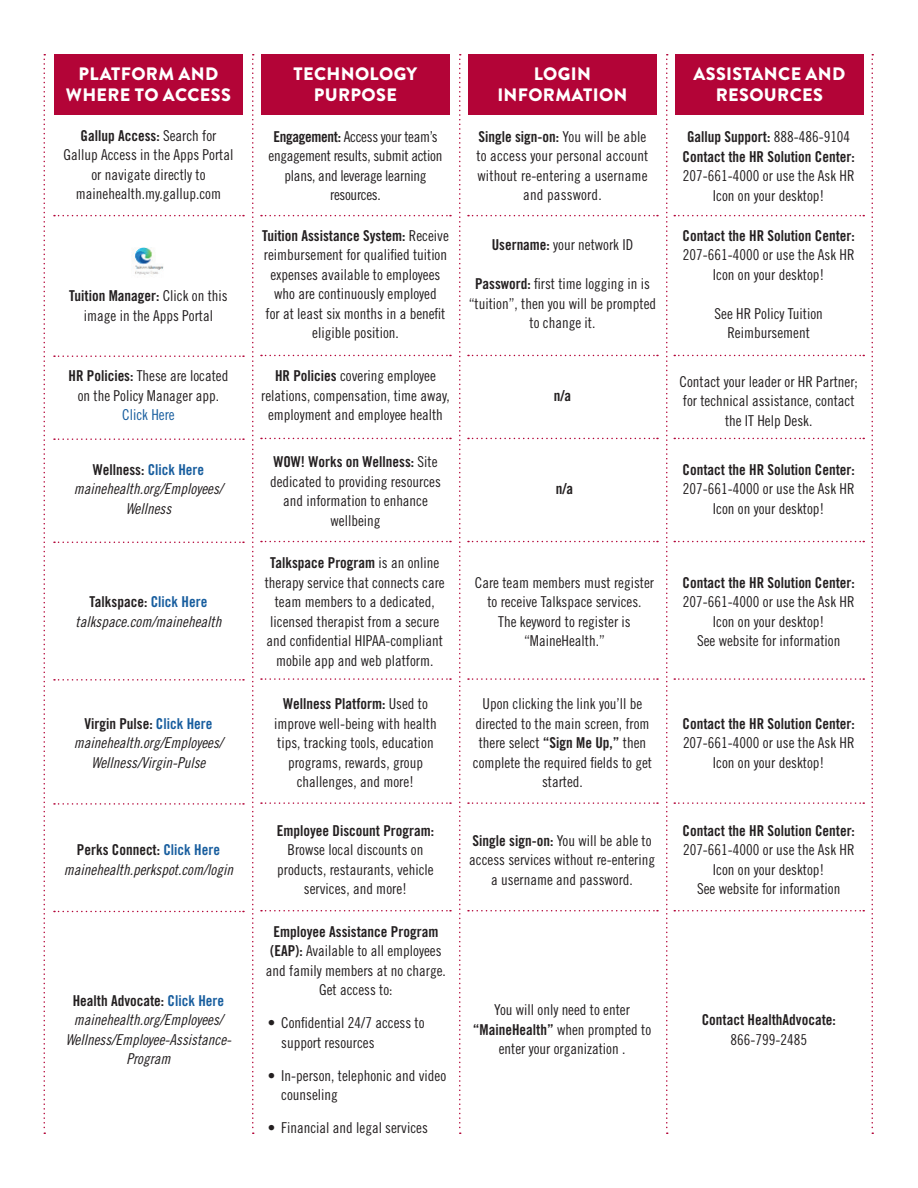
<style>
.page{position:relative;width:918px;height:1188px;background:#fff}
.page>*{position:absolute;margin:0;border:0;box-sizing:border-box;transform-origin:0 0}
.t1{font:900 18px/21.6px "Brandon Grotesque";letter-spacing:.02em;color:#fff;text-align:center}
.t2{font:15px/19.5px "Trade Gothic LT Std Cn 18";color:#231f20;text-align:center}
.t3{font:15px/19.5px "Trade Gothic LT Std Bd Cn 20";color:#231f20;text-align:center}
.t4{font:15px/19.5px "Trade Gothic LT Std Cn 18 Obl";color:#231f20;text-align:center}
.t5{font:15px/19.5px "Trade Gothic LT Std Cn 18";letter-spacing:-.02em;color:#231f20;text-align:center}
.t6{font:15px "Trade Gothic LT Std Cn 18";color:#175d9e}
.s1{font-family:"Trade Gothic LT Std Cn 18"}
.s2{font-family:"Trade Gothic LT Std Bd Cn 20"}
.s3{color:#175d9e}
</style>
<div class="page">
<div style="left:54px;top:54px;width:189px;height:60px;background:#b30437"></div>
<div style="left:261px;top:54px;width:189px;height:60px;background:#b30437"></div>
<div style="left:468px;top:54px;width:189px;height:60px;background:#b30437"></div>
<div style="left:675px;top:54px;width:189px;height:60px;background:#b30437"></div>
<svg style="left:666px;top:54px;width:2px;height:1080px"></svg>
<svg style="left:872px;top:54px;width:1px;height:1080px"></svg>
<svg style="left:459px;top:54px;width:2px;height:1080px"></svg>
<svg style="left:252px;top:54px;width:2px;height:1080px"></svg>
<svg style="left:44px;top:54px;width:1px;height:1080px"></svg>
<img style="left:131px;top:247px;width:33px;height:28px">
<svg style="left:54px;top:215px;width:190px;height:1px"></svg>
<svg style="left:54px;top:355px;width:190px;height:2px"></svg>
<svg style="left:54px;top:438px;width:190px;height:2px"></svg>
<svg style="left:54px;top:542px;width:190px;height:1px"></svg>
<svg style="left:54px;top:679px;width:190px;height:2px"></svg>
<svg style="left:54px;top:803px;width:190px;height:2px"></svg>
<svg style="left:54px;top:911px;width:190px;height:1px"></svg>
<svg style="left:261px;top:215px;width:190px;height:1px"></svg>
<svg style="left:261px;top:355px;width:190px;height:1px"></svg>
<svg style="left:261px;top:438px;width:190px;height:1px"></svg>
<svg style="left:261px;top:541px;width:190px;height:1px"></svg>
<svg style="left:261px;top:678px;width:190px;height:2px"></svg>
<svg style="left:261px;top:802px;width:190px;height:2px"></svg>
<svg style="left:261px;top:910px;width:190px;height:1px"></svg>
<svg style="left:468px;top:215px;width:190px;height:1px"></svg>
<svg style="left:468px;top:355px;width:190px;height:1px"></svg>
<svg style="left:468px;top:438px;width:190px;height:1px"></svg>
<svg style="left:468px;top:541px;width:190px;height:1px"></svg>
<svg style="left:468px;top:678px;width:190px;height:2px"></svg>
<svg style="left:468px;top:802px;width:190px;height:2px"></svg>
<svg style="left:468px;top:910px;width:190px;height:1px"></svg>
<svg style="left:674px;top:215px;width:190px;height:1px"></svg>
<svg style="left:674px;top:355px;width:190px;height:1px"></svg>
<svg style="left:674px;top:438px;width:190px;height:1px"></svg>
<svg style="left:674px;top:541px;width:190px;height:1px"></svg>
<svg style="left:674px;top:678px;width:190px;height:2px"></svg>
<svg style="left:674px;top:802px;width:190px;height:2px"></svg>
<svg style="left:674px;top:910px;width:190px;height:1px"></svg>
<p class="t1" style="left:66px;top:63px;width:166px">PLATFORM AND<br>WHERE TO ACCESS</p>
<p class="t1" style="left:294px;top:63px;width:125px">TECHNOLOGY<br>PURPOSE</p>
<p class="t1" style="left:497px;top:63px;width:132px">LOGIN<br>INFORMATION</p>
<p class="t1" style="left:694px;top:63px;width:153px">ASSISTANCE AND<br>RESOURCES</p>
<p class="t3" style="left:81px;top:126px;width:137px">Gallup Access: <span class="s1">Search for</span></p>
<p class="t2" style="left:64px;top:145px;width:171px">Gallup Access in the Apps Portal or navigate directly to mainehealth.my.gallup.com</p>
<p class="t3" style="left:479px;top:127px;width:169px">Single sign-on: <span class="s1">You will be able</span></p>
<p class="t2" style="left:477px;top:146px;width:173px">to access your personal account without re-entering a username and password.</p>
<p class="t2" style="left:492px;top:235px;width:143px"><span class="s2">Username:</span> your network ID</p>
<p class="t2" style="left:469px;top:274px;width:189px"><span class="s2">Password:</span> first time logging in is “tuition”, then you will be prompted to change it.</p>
<p class="t3" style="left:683px;top:127px;width:174px">Gallup Support: <span class="s1">888-486-9104<br></span>Contact the HR Solution Center:</p>
<p class="t2" style="left:683px;top:166px;width:173px">207-661-4000 or use the Ask HR<br>Icon on your desktop!</p>
<p class="t3" style="left:683px;top:226px;width:174px">Contact the HR Solution Center:</p>
<p class="t2" style="left:683px;top:245px;width:173px">207-661-4000 or use the Ask HR<br>Icon on your desktop!</p>
<p class="t2" style="left:715px;top:303px;width:110px">See HR Policy Tuition<br>Reimbursement</p>
<p class="t2" style="left:680px;top:371px;width:180px">Contact your leader or HR Partner; for technical assistance, contact the IT Help Desk.</p>
<p class="t3" style="left:683px;top:460px;width:174px">Contact the HR Solution Center:</p>
<p class="t2" style="left:683px;top:479px;width:173px">207-661-4000 or use the Ask HR<br>Icon on your desktop!</p>
<p class="t5" style="left:269px;top:127px;width:175px"><span class="s2">Engagement:</span> Access your team’s engagement results, submit action plans, and leverage learning resources.</p>
<p class="t3" style="left:262px;top:226px;width:188px">Tuition Assistance System: <span class="s1">Receive</span></p>
<p class="t2" style="left:264px;top:245px;width:185px">reimbursement for qualified tuition expenses available to employees who are continuously employed<br>for at least six months in a benefit eligible position.</p>
<p class="t2" style="left:261px;top:366px;width:190px"><span class="s2">HR Policies</span> covering employee relations, compensation, time away, employment and employee health</p>
<p class="t3" style="left:273px;top:452px;width:166px">WOW! Works on Wellness: <span class="s1">Site</span></p>
<p class="t2" style="left:270px;top:472px;width:172px">dedicated to providing resources and information to enhance wellbeing</p>
<p class="t3" style="left:270px;top:553px;width:171px">Talkspace Program <span class="s1">is an online</span></p>
<p class="t2" style="left:265px;top:572px;width:181px">therapy service that connects care team members to a dedicated, licensed therapist from a secure and confidential HIPAA-compliant mobile app and web platform.</p>
<p class="t3" style="left:283px;top:694px;width:146px">Wellness Platform: <span class="s1">Used to</span></p>
<p class="t2" style="left:274px;top:714px;width:164px">improve well-being with health tips, tracking tools, education programs, rewards, group challenges, and more!</p>
<p class="t3" style="left:277px;top:821px;width:159px">Employee Discount Program:</p>
<p class="t2" style="left:277px;top:840px;width:158px">Browse local discounts on products, restaurants, vehicle services, and more!</p>
<p class="t3" style="left:273px;top:921px;width:166px">Employee Assistance Program</p>
<p class="t2" style="left:266px;top:941px;width:181px"><span class="s2">(EAP):</span> Available to all employees and family members at no charge.<br>Get access to:</p>
<p class="t2" style="left:281px;top:1013px;width:145px;text-align:left;text-indent:-14px">• Confidential 24/7 access to support resources</p>
<p class="t2" style="left:281px;top:1065px;width:166px;text-align:left;text-indent:-14px">• In-person, telephonic and video counseling</p>
<p class="t2" style="left:268px;top:1118px;width:162px">• Financial and legal services</p>
<p class="t3" style="left:69px;top:286px;width:160px">Tuition Manager: <span class="s1">Click on this</span></p>
<p class="t2" style="left:84px;top:306px;width:131px">image in the Apps Portal</p>
<p class="t2" style="left:69px;top:366px;width:161px"><span class="s2">HR Policies:</span> These are located on the Policy Manager app.</p>
<p class="t6" style="left:122px;top:406px;width:54px">Click Here</p>
<p class="t3" style="left:554px;top:386px;width:19px">n/a</p>
<p class="t3" style="left:93px;top:460px;width:113px">Wellness: <span class="s3">Click Here</span></p>
<p class="t4" style="left:74px;top:480px;width:151px">mainehealth.org/Employees/<br>Wellness</p>
<p class="t3" style="left:556px;top:479px;width:19px">n/a</p>
<p class="t2" style="left:475px;top:572px;width:181px">Care team members must register to receive Talkspace services.<br>The keyword to register is “MaineHealth.”</p>
<p class="t3" style="left:683px;top:572px;width:174px">Contact the HR Solution Center:</p>
<p class="t2" style="left:683px;top:592px;width:173px">207-661-4000 or use the Ask HR<br>Icon on your desktop!<br>See website for information</p>
<p class="t3" style="left:90px;top:592px;width:119px">Talkspace: <span class="s3">Click Here</span></p>
<p class="t4" style="left:76px;top:612px;width:147px">talkspace.com/mainehealth</p>
<p class="t2" style="left:473px;top:694px;width:181px">Upon clicking the link you’ll be directed to the main screen, from there select <span class="s2">“Sign Me Up,”</span> then complete the required fields to get started.</p>
<p class="t3" style="left:84px;top:714px;width:130px">Virgin Pulse: <span class="s3">Click Here</span></p>
<p class="t4" style="left:74px;top:734px;width:151px">mainehealth.org/Employees/<br>Wellness/Virgin-Pulse</p>
<p class="t3" style="left:683px;top:714px;width:174px">Contact the HR Solution Center:</p>
<p class="t2" style="left:683px;top:733px;width:173px">207-661-4000 or use the Ask HR<br>Icon on your desktop!</p>
<p class="t3" style="left:683px;top:821px;width:174px">Contact the HR Solution Center:</p>
<p class="t2" style="left:683px;top:840px;width:173px">207-661-4000 or use the Ask HR<br>Icon on your desktop!<br>See website for information</p>
<p class="t2" style="left:469px;top:830px;width:187px"><span class="s2">Single sign-on:</span> You will be able to access services without re-entering a username and password.</p>
<p class="t3" style="left:77px;top:840px;width:145px">Perks Connect: <span class="s3">Click Here</span></p>
<p class="t4" style="left:64px;top:860px;width:171px">mainehealth.perkspot.com/login</p>
<p class="t3" style="left:73px;top:990px;width:153px">Health Advocate: <span class="s3">Click Here</span></p>
<p class="t4" style="left:66px;top:1010px;width:167px">mainehealth.org/Employees/<br>Wellness/Employee-Assistance-<br>Program</p>
<p class="t2" style="left:473px;top:1000px;width:180px">You will only need to enter <span class="s2">“MaineHealth”</span> when prompted to enter your organization .</p>
<p class="t3" style="left:702px;top:1010px;width:136px">Contact HealthAdvocate:</p>
<p class="t2" style="left:731px;top:1029px;width:78px">866-799-2485</p>
</div>
